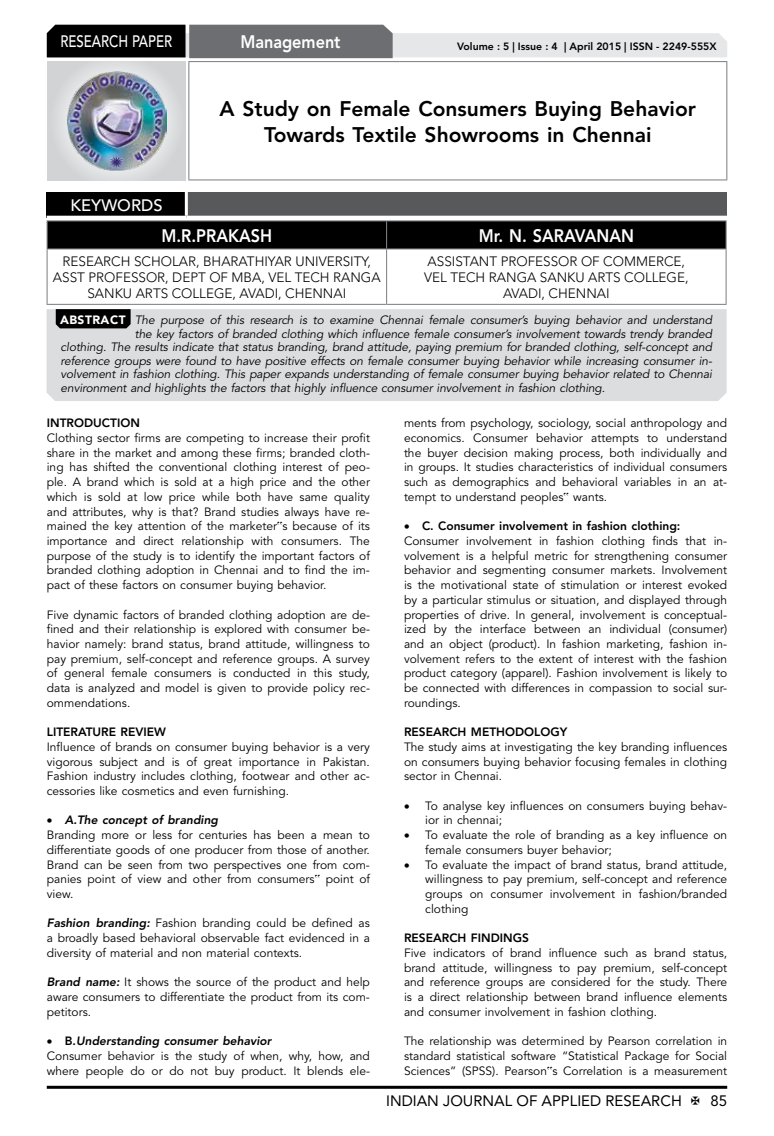
<style>
.page{position:relative;width:774px;height:1136px;background:#fff}
.page>*{position:absolute;margin:0;border:0;box-sizing:border-box;transform-origin:0 0}
.t1{font:800 21px/26.2px "Avenir LT Std";color:#000;text-align:center}
.t2{font:800 18px "Avenir LT Std";color:#fff;scale:.9 1}
.t3{font:500 16.5px "Avenir LT Std";color:#fff;scale:.8 1}
.t4{font:500 16.5px "Avenir LT Std";color:#fff}
.t5{font:15px "Avenir LT Std";color:#000}
.t6{font:300 13.5px/16.2px "Avenir LT Std";color:#000;text-align:center}
.t7{font:12px/14.7px "Avenir LT Std";color:#000;text-align:justify}
.t8{font:italic 12px "Avenir LT Std";letter-spacing:-.01em;color:#000}
.t9{font:800 12px "Avenir LT Std";color:#000}
.t10{font:800 10.5px "Avenir LT Std";color:#000}
.s1{font-weight:900;font-style:normal;color:#fff}
.s2{font-family:"Times New Roman"}
.s3{font-weight:800;font-style:italic}
.s4{font-weight:800}
</style>
<div class="page">
<hr style="left:47px;top:1085px;width:680px;height:3px;background:#000">
<div style="left:48px;top:62px;width:137px;height:118px;background:linear-gradient(to right,#d9dadb,#d9dadb)"></div>
<img style="left:68px;top:71px;width:99px;height:100px">
<svg style="left:47px;top:25px;width:680px;height:33px;background:#979899"></svg>
<hr style="left:188px;top:61px;width:539px;height:1px;background:#808285">
<hr style="left:188px;top:62px;width:1px;height:117px;background:#808285">
<hr style="left:726px;top:62px;width:1px;height:117px;background:#808285">
<hr style="left:188px;top:179px;width:539px;height:1px;background:#808285">
<div style="left:47px;top:309px;width:679px;height:92px;background:#dcddde"></div>
<svg style="left:56px;top:309px;width:75px;height:19px"></svg>
<div style="left:47px;top:192px;width:139px;height:25px;background:#000"></div>
<div style="left:186px;top:192px;width:541px;height:25px;background:#58595b"></div>
<hr style="left:185px;top:192px;width:3px;height:24px;background:#fff">
<hr style="left:47px;top:216px;width:139px;height:3px;background:#fff">
<hr style="left:186px;top:216px;width:541px;height:3px;background:#fff">
<hr style="left:47px;top:220px;width:340px;height:1px;background:#808285">
<hr style="left:387px;top:220px;width:339px;height:1px;background:#808285">
<div style="left:47px;top:221px;width:679px;height:27px;background:#000"></div>
<hr style="left:47px;top:248px;width:340px;height:1px;background:#808285">
<hr style="left:47px;top:249px;width:1px;height:55px;background:#808285">
<hr style="left:387px;top:248px;width:339px;height:1px;background:#808285">
<hr style="left:386px;top:249px;width:1px;height:55px;background:#808285">
<hr style="left:725px;top:249px;width:1px;height:55px;background:#808285">
<hr style="left:47px;top:304px;width:340px;height:1px;background:#808285">
<hr style="left:387px;top:304px;width:339px;height:1px;background:#808285">
<h3 class="t3" style="left:60px;top:32px;width:139px">RESEARCH PAPER</h3>
<h3 class="t4" style="left:70px;top:195px;width:94px">KEYWORDS</h3>
<h2 class="t2" style="left:240px;top:31px;width:113px">Management</h2>
<p class="t10" style="left:457px;top:41px;width:261px">Volume : 5 | Issue : 4 | April 2015 | ISSN - 2249-555X</p>
<h1 class="t1" style="left:220px;top:95px;width:478px">A Study on Female Consumers Buying Behavior<br>Towards Textile Showrooms in Chennai</h1>
<h2 class="t2" style="left:161px;top:225px;width:124px">M.R.PRAKASH</h2>
<h2 class="t2" style="left:479px;top:225px;width:174px">Mr. N. SARAVANAN</h2>
<p class="t6" style="left:53px;top:253px;width:329px">RESEARCH SCHOLAR, BHARATHIYAR UNIVERSITY,<br>ASST PROFESSOR, DEPT OF MBA, VEL TECH RANGA<br>SANKU ARTS COLLEGE, AVADI, CHENNAI</p>
<p class="t6" style="left:424px;top:253px;width:266px">ASSISTANT PROFESSOR OF COMMERCE,<br>VEL TECH RANGA SANKU ARTS COLLEGE,<br>AVADI, CHENNAI</p>
<p class="t8" style="left:60px;top:313px;width:654px"><span class="s1">ABSTRACT</span> The purpose of this research is to examine Chennai female consumer’s buying behavior and understand</p>
<p class="t8" style="left:135px;top:327px;width:579px">the key factors of branded clothing which influence female consumer’s involvement towards trendy branded</p>
<p class="t8" style="left:61px;top:340px;width:653px">clothing. The results indicate that status branding, brand attitude, paying premium for branded clothing, self-concept and</p>
<p class="t8" style="left:61px;top:354px;width:653px">reference groups were found to have positive effects on female consumer buying behavior while increasing consumer in-</p>
<p class="t8" style="left:61px;top:367px;width:653px">volvement in fashion clothing. This paper expands understanding of female consumer buying behavior related to Chennai</p>
<p class="t8" style="left:61px;top:381px;width:546px">environment and highlights the factors that highly influence consumer involvement in fashion clothing.</p>
<p class="t9" style="left:47px;top:416px;width:95px">INTRODUCTION</p>
<p class="t7" style="left:47px;top:431px;width:325px">Clothing sector firms are competing to increase their profit share in the market and among these firms; branded cloth&shy;ing has shifted the conventional clothing interest of peo&shy;ple. A brand which is sold at a high price and the other which is sold at low price while both have same quality and attributes, why is that? Brand studies always have re&shy;mained the key attention of the marketer<span class="s2">‟</span>s because of its importance and direct relationship with consumers. The purpose of the study is to identify the important factors of branded clothing adoption in Chennai and to find the im&shy;pact of these factors on consumer buying behavior.</p>
<p class="t7" style="left:47px;top:607px;width:325px">Five dynamic factors of branded clothing adoption are de&shy;fined and their relationship is explored with consumer be&shy;havior namely: brand status, brand attitude, willingness to pay premium, self-concept and reference groups. A survey of general female consumers is conducted in this study, data is analyzed and model is given to provide policy rec&shy;ommendations.</p>
<p class="t9" style="left:47px;top:724px;width:121px">LITERATURE REVIEW</p>
<p class="t7" style="left:47px;top:739px;width:325px">Influence of brands on consumer buying behavior is a very vigorous subject and is of great importance in Pakistan.<br>Fashion industry includes clothing, footwear and other ac&shy;cessories like cosmetics and even furnishing.</p>
<p class="t7" style="left:47px;top:813px;width:325px;text-align:left">• <span class="s3">A.The concept of branding<br></span>Branding more or less for centuries has been a mean to differentiate goods of one producer from those of another.<br>Brand can be seen from two perspectives one from com&shy;panies point of view and other from consumers<span class="s2">‟</span> point of view.</p>
<p class="t7" style="left:47px;top:916px;width:325px"><span class="s3">Fashion branding:</span> Fashion branding could be defined as a broadly based behavioral observable fact evidenced in a diversity of material and non material contexts.</p>
<p class="t7" style="left:47px;top:974px;width:325px"><span class="s3">Brand name:</span> It shows the source of the product and help aware consumers to differentiate the product from its com&shy;petitors.</p>
<p class="t7" style="left:47px;top:1033px;width:325px;text-align:left">• <span class="s4">B.</span><span class="s3">Understanding consumer behavior<br></span>Consumer behavior is the study of when, why, how, and where people do or do not buy product. It blends ele-</p>
<p class="t7" style="left:404px;top:416px;width:325px">ments from psychology, sociology, social anthropology and economics. Consumer behavior attempts to understand the buyer decision making process, both individually and in groups. It studies characteristics of individual consumers such as demographics and behavioral variables in an at&shy;tempt to understand peoples<span class="s2">‟</span> wants.</p>
<p class="t7" style="left:404px;top:519px;width:325px;text-align:left">• <span class="s4">C. Consumer involvement in fashion clothing:<br></span>Consumer involvement in fashion clothing finds that in&shy;volvement is a helpful metric for strengthening consumer behavior and segmenting consumer markets. Involvement is the motivational state of stimulation or interest evoked by a particular stimulus or situation, and displayed through properties of drive. In general, involvement is conceptual&shy;ized by the interface between an individual (consumer) and an object (product). In fashion marketing, fashion in&shy;volvement refers to the extent of interest with the fashion product category (apparel). Fashion involvement is likely to be connected with differences in compassion to social sur&shy;roundings.</p>
<p class="t9" style="left:404px;top:724px;width:165px">RESEARCH METHODOLOGY</p>
<p class="t7" style="left:404px;top:739px;width:325px">The study aims at investigating the key branding influences on consumers buying behavior focusing females in clothing sector in Chennai.</p>
<p class="t7" style="left:425px;top:798px;width:303px;text-indent:-21px">• To analyse key influences on consumers buying behav&shy;ior in chennai;</p>
<p class="t7" style="left:425px;top:827px;width:303px;text-indent:-21px">• To evaluate the role of branding as a key influence on female consumers buyer behavior;</p>
<p class="t7" style="left:425px;top:857px;width:303px;text-indent:-21px">• To evaluate the impact of brand status, brand attitude, willingness to pay premium, self-concept and reference groups on consumer involvement in fashion/branded clothing</p>
<p class="t9" style="left:404px;top:930px;width:126px">RESEARCH FINDINGS</p>
<p class="t7" style="left:404px;top:945px;width:325px">Five indicators of brand influence such as brand status, brand attitude, willingness to pay premium, self-concept and reference groups are considered for the study. There is a direct relationship between brand influence elements and consumer involvement in fashion clothing.</p>
<p class="t7" style="left:404px;top:1033px;width:325px">The relationship was determined by Pearson correlation in standard statistical software “Statistical Package for Social Sciences” (SPSS). Pearson<span class="s2">‟</span>s Correlation is a measurement</p>
<p class="t5" style="left:386px;top:1091px;width:297px">INDIAN JOURNAL OF APPLIED RESEARCH</p>
<p class="t5" style="left:710px;top:1091px;width:18px">85</p>
</div>
